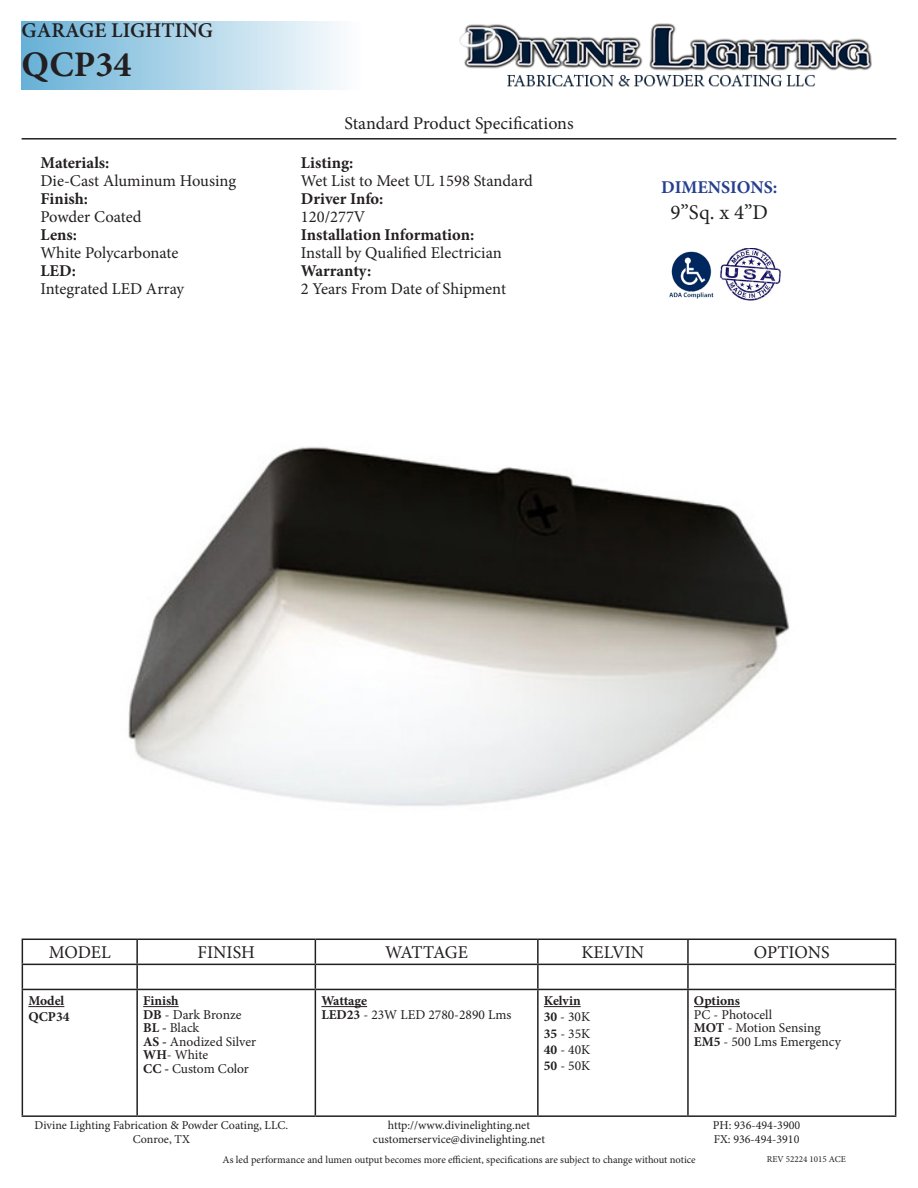
<style>
.page{position:relative;width:918px;height:1188px;background:#fff}
.page>*{position:absolute;margin:0;border:0;box-sizing:border-box;transform-origin:0 0}
.t1{font:700 36px "Minion Pro";color:#231f20}
.t2{font:600 21px "Minion Pro";color:#231f20}
.t3{font:21px "Minion Pro";color:#231f20}
.t4{font:18px "Minion Pro";color:#231f20}
.t5{font:700 18px "Minion Pro";color:#253f8e}
.t6{font:18px "Minion Pro";letter-spacing:-.045em;color:#231f20}
.t7{font:16.5px "Minion Pro";color:#231f20}
.t8{font:700 16.5px "Minion Pro";color:#231f20}
.t9{font:13.5px "Minion Pro";color:#231f20}
.t10{font:700 13.5px "Minion Pro";color:#231f20}
.t11{font:12px "Minion Pro";color:#231f20}
.t12{font:10.5px "Minion Pro";letter-spacing:-.005em;color:#231f20}
.t13{font:9px "Minion Pro";color:#231f20}
.s1{font-weight:700}
</style>
<div class="page">
<div style="left:22px;top:21px;width:412px;height:69px;background:linear-gradient(to right,#6cb3d8,#fff)"></div>
<hr style="left:22px;top:138px;width:874px;height:2px;background:#231f20">
<img style="left:720px;top:248px;width:61px;height:53px">
<hr style="left:22px;top:939px;width:115px;height:1px;background:#231f20">
<hr style="left:137px;top:939px;width:178px;height:1px;background:#231f20">
<hr style="left:136px;top:940px;width:2px;height:24px;background:#231f20">
<hr style="left:315px;top:939px;width:223px;height:1px;background:#231f20">
<hr style="left:538px;top:939px;width:150px;height:1px;background:#231f20">
<hr style="left:537px;top:940px;width:2px;height:24px;background:#231f20">
<hr style="left:688px;top:939px;width:208px;height:1px;background:#231f20">
<hr style="left:687px;top:940px;width:2px;height:24px;background:#231f20">
<hr style="left:22px;top:964px;width:115px;height:1px;background:#231f20">
<svg style="left:22px;top:940px;width:1px;height:49px"></svg>
<hr style="left:137px;top:964px;width:178px;height:1px;background:#231f20">
<hr style="left:136px;top:965px;width:2px;height:24px;background:#231f20">
<hr style="left:315px;top:964px;width:223px;height:1px;background:#231f20">
<svg style="left:315px;top:940px;width:1px;height:49px"></svg>
<hr style="left:538px;top:964px;width:150px;height:1px;background:#231f20">
<hr style="left:537px;top:965px;width:2px;height:24px;background:#231f20">
<hr style="left:688px;top:964px;width:208px;height:1px;background:#231f20">
<hr style="left:687px;top:965px;width:2px;height:24px;background:#231f20">
<svg style="left:895px;top:940px;width:1px;height:49px"></svg>
<hr style="left:22px;top:989px;width:115px;height:1px;background:#231f20">
<hr style="left:22px;top:990px;width:1px;height:125px;background:#231f20">
<hr style="left:137px;top:989px;width:178px;height:1px;background:#231f20">
<hr style="left:136px;top:990px;width:2px;height:125px;background:#231f20">
<hr style="left:315px;top:989px;width:223px;height:1px;background:#231f20">
<hr style="left:315px;top:990px;width:1px;height:125px;background:#231f20">
<hr style="left:538px;top:989px;width:150px;height:1px;background:#231f20">
<hr style="left:537px;top:990px;width:2px;height:125px;background:#231f20">
<hr style="left:688px;top:989px;width:208px;height:1px;background:#231f20">
<hr style="left:687px;top:990px;width:2px;height:125px;background:#231f20">
<hr style="left:895px;top:990px;width:1px;height:125px;background:#231f20">
<hr style="left:22px;top:1115px;width:115px;height:2px;background:#231f20">
<hr style="left:137px;top:1115px;width:178px;height:2px;background:#231f20">
<hr style="left:315px;top:1115px;width:223px;height:2px;background:#231f20">
<hr style="left:538px;top:1115px;width:150px;height:2px;background:#231f20">
<hr style="left:688px;top:1115px;width:208px;height:2px;background:#231f20">
<hr style="left:28px;top:1006px;width:36px;height:1px;background:#231f20">
<hr style="left:143px;top:1006px;width:36px;height:1px;background:#231f20">
<hr style="left:321px;top:1006px;width:46px;height:1px;background:#231f20">
<hr style="left:544px;top:1006px;width:37px;height:1px;background:#231f20">
<hr style="left:694px;top:1006px;width:46px;height:1px;background:#231f20">
<img style="left:459px;top:23px;width:413px;height:64px">
<img style="left:669px;top:251px;width:45px;height:48px">
<img style="left:128px;top:446px;width:662px;height:360px">
<p class="t2" style="left:22px;top:15px;width:193px">GARAGE LIGHTING</p>
<p class="t1" style="left:22px;top:39px;width:111px">QCP34</p>
<p class="t8" style="left:40px;top:152px;width:70px">Materials:</p>
<p class="t7" style="left:40px;top:170px;width:197px">Die-Cast Aluminum Housing</p>
<p class="t8" style="left:40px;top:188px;width:49px">Finish:</p>
<p class="t7" style="left:40px;top:206px;width:103px">Powder Coated</p>
<p class="t8" style="left:40px;top:224px;width:38px">Lens:</p>
<p class="t7" style="left:40px;top:242px;width:139px">White Polycarbonate</p>
<p class="t8" style="left:40px;top:260px;width:37px">LED:</p>
<p class="t7" style="left:40px;top:278px;width:145px">Integrated LED Array</p>
<p class="t4" style="left:344px;top:111px;width:231px">Standard Product Specifications</p>
<p class="t8" style="left:301px;top:152px;width:54px">Listing:</p>
<p class="t7" style="left:301px;top:170px;width:234px">Wet List to Meet UL 1598 Standard</p>
<p class="t8" style="left:301px;top:188px;width:84px">Driver Info:</p>
<p class="t7" style="left:301px;top:206px;width:66px">120/277V</p>
<p class="t8" style="left:301px;top:224px;width:175px">Installation Information:</p>
<p class="t7" style="left:301px;top:242px;width:202px">Install by Qualified Electrician</p>
<p class="t8" style="left:301px;top:260px;width:72px">Warranty:</p>
<p class="t7" style="left:301px;top:278px;width:207px">2 Years From Date of Shipment</p>
<p class="t5" style="left:661px;top:175px;width:118px">DIMENSIONS:</p>
<p class="t3" style="left:671px;top:198px;width:99px">9”Sq. x 4”D</p>
<p class="t4" style="left:49px;top:941px;width:64px">MODEL</p>
<p class="t4" style="left:198px;top:941px;width:59px">FINISH</p>
<p class="t6" style="left:385px;top:941px;width:84px">WATTAGE</p>
<p class="t4" style="left:582px;top:941px;width:64px">KELVIN</p>
<p class="t4" style="left:754px;top:941px;width:77px">OPTIONS</p>
<p class="t10" style="left:28px;top:991px;width:38px">Model</p>
<p class="t10" style="left:28px;top:1008px;width:43px">QCP34</p>
<p class="t10" style="left:143px;top:991px;width:37px">Finish</p>
<p class="t9" style="left:143px;top:1005px;width:100px"><span class="s1">DB</span> - Dark Bronze</p>
<p class="t9" style="left:143px;top:1019px;width:58px"><span class="s1">BL -</span> Black</p>
<p class="t9" style="left:143px;top:1032px;width:115px"><span class="s1">AS -</span> Anodized Silver</p>
<p class="t9" style="left:143px;top:1046px;width:67px"><span class="s1">WH</span>- White</p>
<p class="t9" style="left:143px;top:1059px;width:107px"><span class="s1">CC -</span> Custom Color</p>
<p class="t10" style="left:544px;top:991px;width:38px">Kelvin</p>
<p class="t9" style="left:544px;top:1008px;width:48px"><span class="s1">30</span> - 30K</p>
<p class="t9" style="left:544px;top:1024px;width:48px"><span class="s1">35</span> - 35K</p>
<p class="t9" style="left:544px;top:1041px;width:48px"><span class="s1">40</span> - 40K</p>
<p class="t9" style="left:544px;top:1057px;width:48px"><span class="s1">50</span> - 50K</p>
<p class="t10" style="left:694px;top:991px;width:48px">Options</p>
<p class="t9" style="left:694px;top:1005px;width:80px">PC - Photocell</p>
<p class="t9" style="left:694px;top:1019px;width:128px"><span class="s1">MOT</span> - Motion Sensing</p>
<p class="t9" style="left:694px;top:1032px;width:149px"><span class="s1">EM5</span> - 500 Lms Emergency</p>
<p class="t10" style="left:321px;top:991px;width:47px">Wattage</p>
<p class="t9" style="left:321px;top:1005px;width:191px"><span class="s1">LED23</span> - 23W LED 2780-2890 Lms</p>
<p class="t11" style="left:35px;top:1117px;width:255px">Divine Lighting Fabrication &amp; Powder Coating, LLC.</p>
<p class="t11" style="left:133px;top:1131px;width:59px">Conroe, TX</p>
<p class="t11" style="left:388px;top:1117px;width:144px">http://www.divinelighting.net</p>
<p class="t11" style="left:373px;top:1131px;width:174px">customerservice@divinelighting.net</p>
<p class="t11" style="left:713px;top:1117px;width:89px">PH: 936-494-3900</p>
<p class="t11" style="left:714px;top:1131px;width:87px">FX: 936-494-3910</p>
<p class="t12" style="left:223px;top:1152px;width:475px">As led performance and lumen output becomes more efficient, specifications are subject to change without notice</p>
<p class="t13" style="left:767px;top:1153px;width:80px">REV 52224 1015 ACE</p>
</div>
